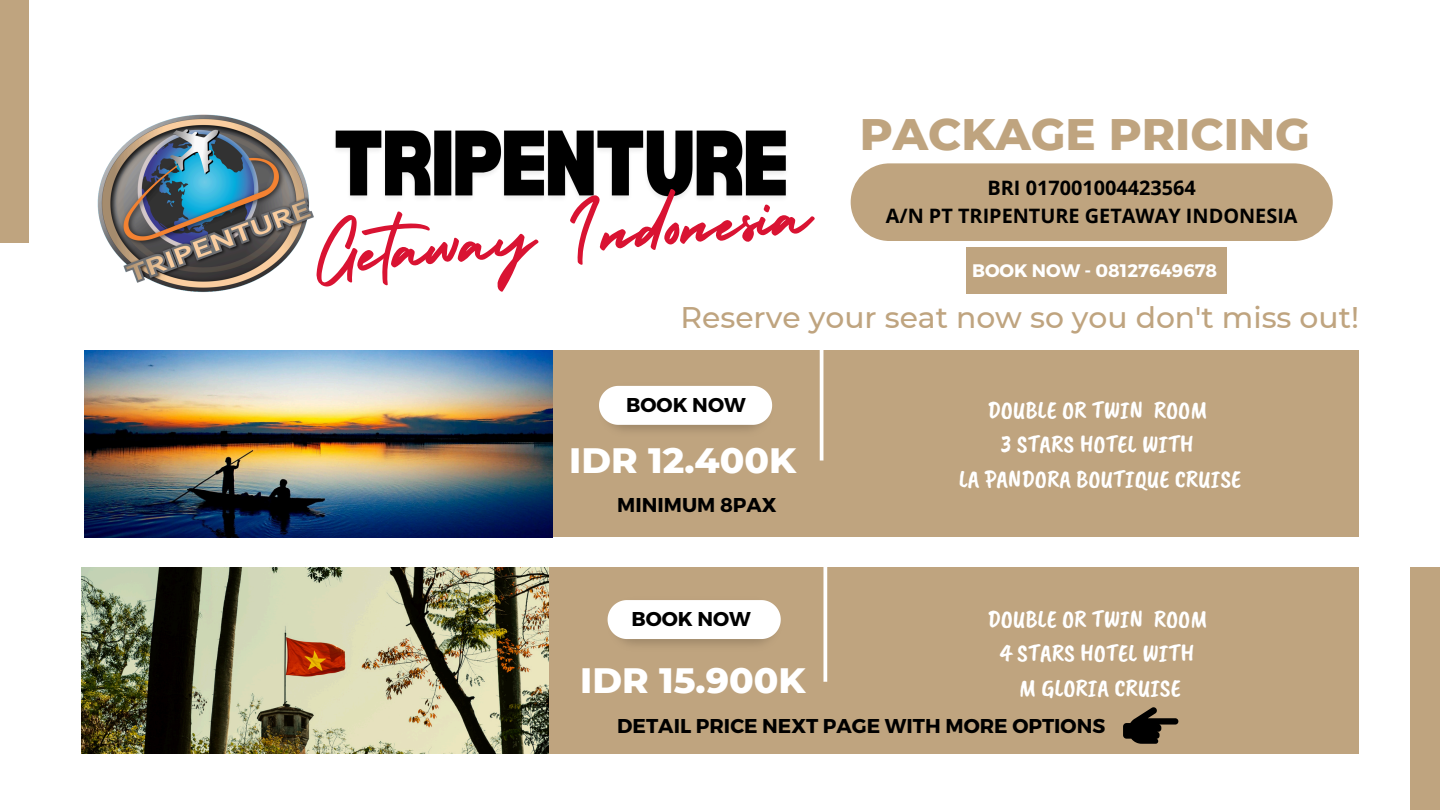
<style>
.page{position:relative;width:1440px;height:810px;background:#fff}
.page>*{position:absolute;margin:0;border:0;box-sizing:border-box;transform-origin:0 0}
.t1{font:88.3px "Holiday";color:#d91332}
.t2{font:800 45px "Montserrat";color:#bfa47f}
.t3{font:800 36px "Montserrat";color:#fff}
.t4{font:500 29.8px "Montserrat";color:#bfa47f}
.t5{font:25px "Caveat Brush";color:#fff}
.t6{font:700 20px "Montserrat";color:#000}
.t7{font:700 19.9px "Open Sans";color:#000}
.t8{font:700 18.1px "Montserrat";color:#fff}
</style>
<div class="page">
<div style="left:552px;top:350px;width:807px;height:187px;background:#bfa47f"></div>
<img style="left:84px;top:350px;width:468px;height:187px">
<div style="left:549px;top:567px;width:810px;height:187px;background:#bfa47f"></div>
<img style="left:81px;top:567px;width:468px;height:187px">
<div style="left:0;top:0;width:29px;height:243px;background:#bfa47f"></div>
<div style="left:1411px;top:567px;width:29px;height:243px;background:#bfa47f"></div>
<hr style="left:820px;top:316px;width:3px;height:145px;background:#fff">
<svg style="left:823px;top:567px;width:4px;height:115px"></svg>
<img style="left:611px;top:385px;width:162px;height:46px">
<svg style="left:599px;top:386px;width:173px;height:39px;background:#fbfaf8"></svg>
<img style="left:607px;top:616px;width:162px;height:29px">
<svg style="left:608px;top:600px;width:173px;height:39px;background:#fbfaf8"></svg>
<div style="left:851px;top:163px;width:482px;height:78px;background:#bfa47f;border-radius:39px"></div>
<img style="left:97px;top:114px;width:217px;height:178px">
<img style="left:335px;top:130px;width:451px;height:69px">
<div style="left:966px;top:247px;width:260px;height:47px;background:#bfa47f"></div>
<svg style="left:1123px;top:707px;width:55px;height:37px"></svg>
<h3 class="t1" style="left:306px;top:187px;width:502px;rotate:-5deg">Getaway Indonesia</h3>
<p class="t2" style="left:860px;top:106px;width:452px">PACKAGE PRICING</p>
<p class="t7" style="left:987px;top:174px;width:210px">BRI 017001004423564</p>
<h2 class="t7" style="left:886px;top:202px;width:413px">A/N PT TRIPENTURE GETAWAY INDONESIA</h2>
<p class="t8" style="left:972px;top:258px;width:247px">BOOK NOW - 08127649678</p>
<h6 class="t4" style="left:681px;top:299px;width:680px">Reserve your seat now so you don't miss out!</h6>
<p class="t6" style="left:626px;top:392px;width:121px">BOOK NOW</p>
<p class="t3" style="left:569px;top:438px;width:228px">IDR 12.400K</p>
<p class="t6" style="left:617px;top:492px;width:161px">MINIMUM 8PAX</p>
<h5 class="t6" style="left:631px;top:606px;width:121px">BOOK NOW</h5>
<p class="t3" style="left:580px;top:658px;width:227px">IDR 15.900K</p>
<p class="t5" style="left:987px;top:394px;width:221px">DOUBLE OR TWIN ROOM</p>
<p class="t5" style="left:1001px;top:428px;width:194px">3 STARS HOTEL WITH</p>
<h4 class="t5" style="left:959px;top:463px;width:284px">LA PANDORA BOUTIQUE CRUISE</h4>
<p class="t5" style="left:987px;top:603px;width:221px">DOUBLE OR TWIN ROOM</p>
<p class="t5" style="left:1001px;top:637px;width:195px">4 STARS HOTEL WITH</p>
<p class="t5" style="left:1019px;top:672px;width:163px">M GLORIA CRUISE</p>
<p class="t6" style="left:617px;top:712px;width:490px">DETAIL PRICE NEXT PAGE WITH MORE OPTIONS</p>
</div>
